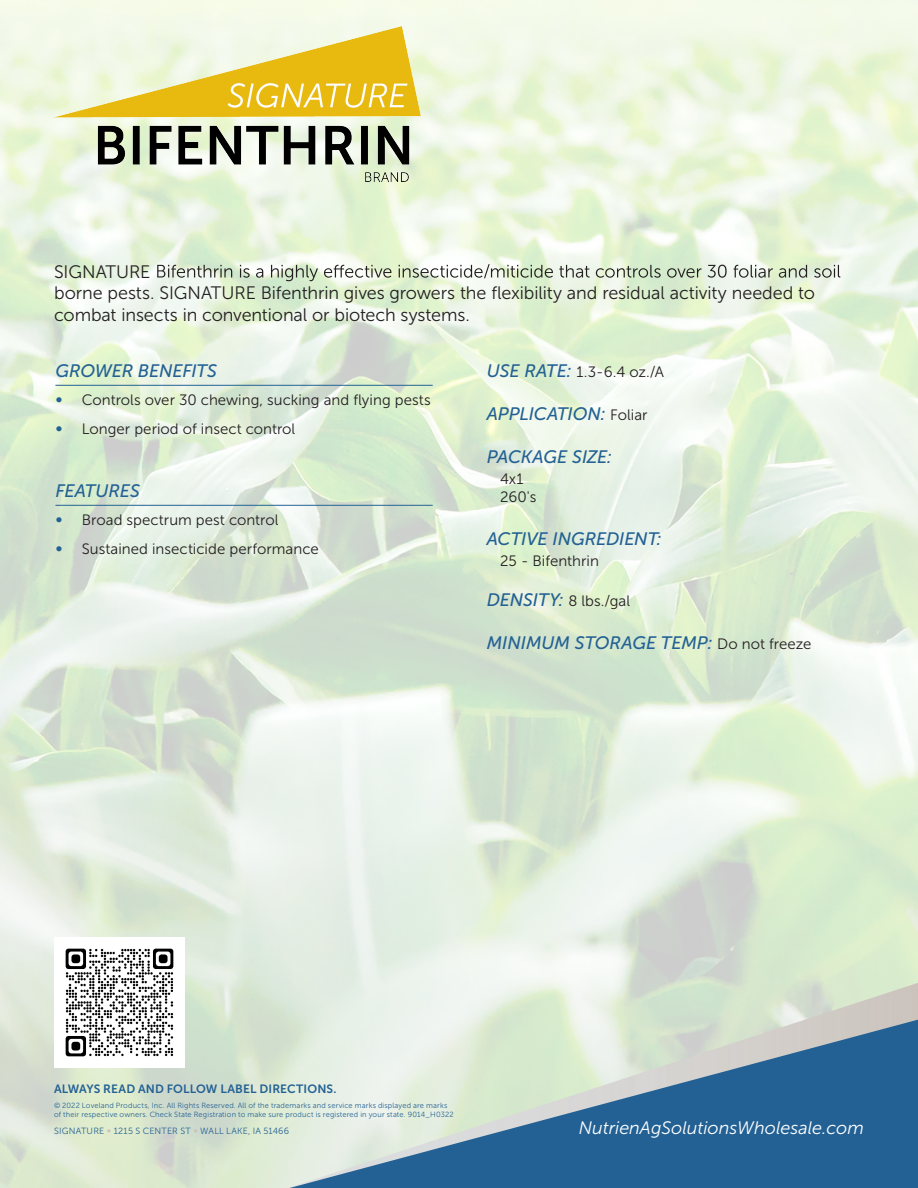
<style>
.page{position:relative;width:918px;height:1188px;background:#fff}
.page>*{position:absolute;margin:0;border:0;box-sizing:border-box;transform-origin:0 0}
.t1{font:18px/21.6px "Museo Sans 300";letter-spacing:-.005em;color:#231f20}
.t2{font:italic 18px "Museo Sans 500";letter-spacing:-.005em;color:#236194}
.t3{font:italic 18px "Museo Sans 300";color:#fff}
.t4{font:15px/18px "Museo Sans 300";color:#231f20}
.t5{font:12px "Museo Sans 700";letter-spacing:.01em;color:#236194}
.t6{font:9px "Museo Sans 300";letter-spacing:.025em;color:#236194}
.t7{font:7.5px/9px "Museo Sans 300";letter-spacing:.02em;color:#236194}
.s1{font-size:18px;color:#236194}
.s2{font-family:"Museo Sans 500";font-style:italic;font-size:18px;color:#236194}
.s3{font-family:"Museo Sans 300";font-style:normal;font-size:15px;color:#231f20}
.s4{color:#cac2bb}
</style>
<div class="page">
<img style="left:0;top:0;width:918px;height:1188px">
<svg style="left:288px;top:983px;width:630px;height:205px"></svg>
<svg style="left:290px;top:1020px;width:628px;height:168px"></svg>
<svg style="left:157px;top:264px;width:683px;height:17px"></svg>
<hr style="left:55px;top:385px;width:378px;height:1px;background:#236194">
<hr style="left:55px;top:505px;width:378px;height:1px;background:#236194">
<img style="left:54px;top:938px;width:131px;height:130px">
<img style="left:33px;top:23px;width:408px;height:163px">
<h1 class="t1" style="left:54px;top:261px;width:762px">SIGNATURE<br>borne pests. SIGNATURE Bifenthrin gives growers the flexibility and residual activity needed to combat insects in conventional or biotech systems.</h1>
<h1 class="t2" style="left:55px;top:360px;width:163px">GROWER BENEFITS</h1>
<h2 class="t4" style="left:55px;top:391px;width:377px"><span class="s1">•</span> Controls over 30 chewing, sucking and flying pests</h2>
<h2 class="t4" style="left:55px;top:420px;width:241px"><span class="s1">•</span> Longer period of insect control</h2>
<h2 class="t4" style="left:487px;top:362px;width:179px"><span class="s2">USE RATE:</span> 1.3-6.4 oz./A</h2>
<h1 class="t2" style="left:487px;top:404px;width:162px">APPLICATION: <span class="s3">Foliar</span></h1>
<h1 class="t2" style="left:487px;top:447px;width:127px">PACKAGE SIZE:</h1>
<h2 class="t4" style="left:500px;top:470px;width:38px">4x1<br>260's</h2>
<h1 class="t2" style="left:487px;top:529px;width:176px">ACTIVE INGREDIENT:</h1>
<h2 class="t4" style="left:500px;top:552px;width:100px">25 - Bifenthrin</h2>
<h2 class="t4" style="left:487px;top:592px;width:145px"><span class="s2">DENSITY:</span> 8 lbs./gal</h2>
<h1 class="t2" style="left:487px;top:633px;width:326px">MINIMUM STORAGE TEMP: <span class="s3">Do not freeze</span></h1>
<h1 class="t2" style="left:55px;top:480px;width:86px">FEATURES</h1>
<h2 class="t4" style="left:55px;top:511px;width:225px"><span class="s1">•</span> Broad spectrum pest control</h2>
<h2 class="t4" style="left:55px;top:540px;width:265px"><span class="s1">•</span> Sustained insecticide performance</h2>
<h3 class="t5" style="left:54px;top:1082px;width:284px">ALWAYS READ AND FOLLOW LABEL DIRECTIONS.</h3>
<p class="t7" style="left:54px;top:1101px;width:401px">© 2022 Loveland Products, Inc. All Rights Reserved. All of the trademarks and service marks displayed are marks of their respective owners. Check State Registration to make sure product is registered in your state. 9014_H0322</p>
<p class="t6" style="left:54px;top:1126px;width:237px">SIGNATURE <span class="s4">∞</span> 1215 S CENTER ST <span class="s4">∞</span> WALL LAKE, IA 51466</p>
<h1 class="t3" style="left:579px;top:1118px;width:287px">NutrienAgSolutionsWholesale.com</h1>
</div>
